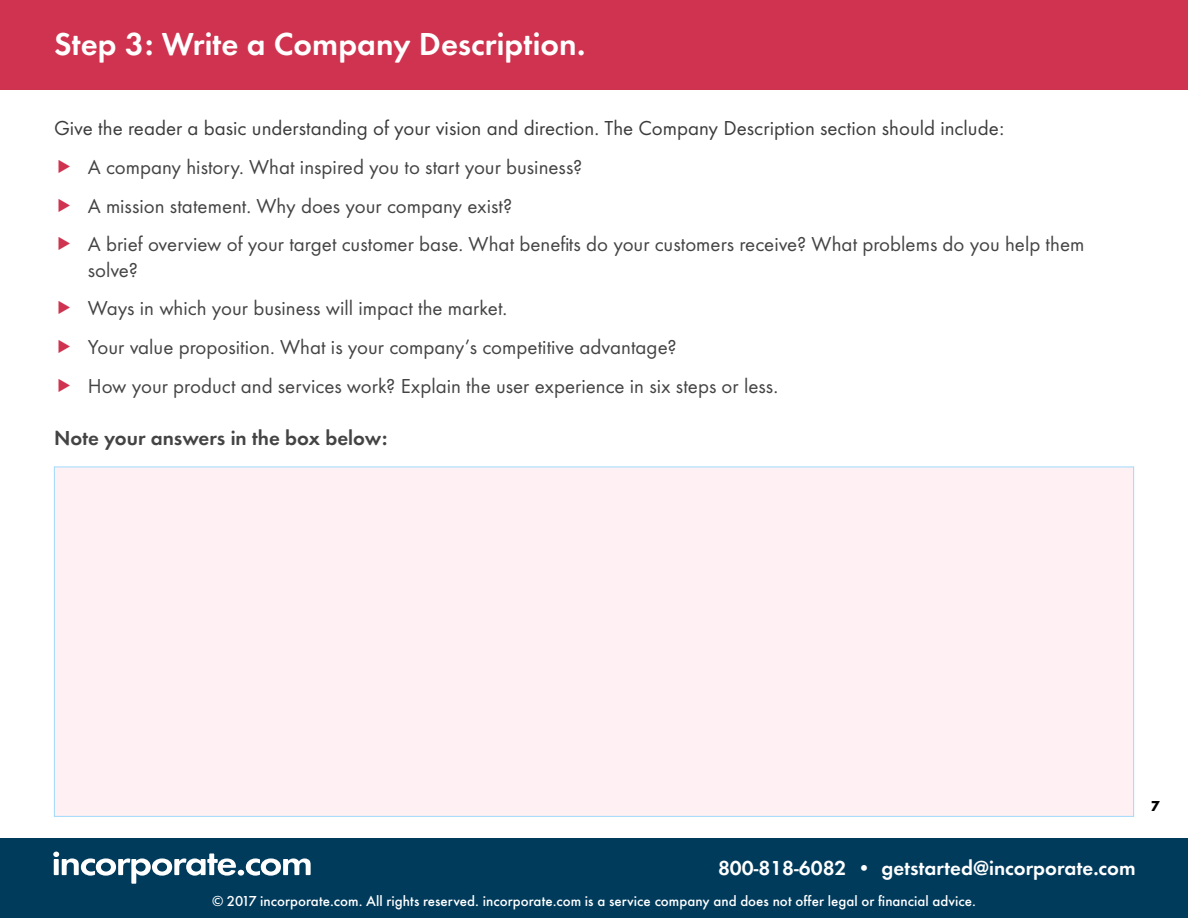
<style>
.page{position:relative;width:1188px;height:918px;background:#fff}
.page>*{position:absolute;margin:0;border:0;box-sizing:border-box;transform-origin:0 0}
.t1{font:600 33px "Futura Round";color:#fff}
.t2{font:21px/38.7px "Futura Round";color:#454444}
.t3{font:21px "Futura Round";color:#3d3c3d}
.t4{font:600 21px "Futura Round";color:#fff}
.t5{font:600 21px "Futura Round";color:#454444}
.t6{font:500 15px "Futura Round";color:#fff}
.t7{font:700 15px "Futura Round";color:#000}
</style>
<div class="page">
<div style="left:0;top:838px;width:1188px;height:80px;background:#003b5c"></div>
<svg style="left:53px;top:852px;width:258px;height:32px"></svg>
<div style="left:54px;top:467px;width:1080px;height:350px;background:#fff0f3;border:1px solid #a0dafa"></div>
<div style="left:0;top:0;width:1188px;height:90px;background:#cf334f"></div>
<h1 class="t1" style="left:54px;top:19px;width:533px">Step 3: Write a Company Description.</h1>
<p class="t3" style="left:54px;top:113px;width:952px">Give the reader a basic understanding of your vision and direction. The Company Description section should include:</p>
<p class="t2" style="left:88px;top:146px;width:998px">A company history. What inspired you to start your business?<br>A mission statement. Why does your company exist?<br>A brief overview of your target customer base. What benefits do your customers receive? What problems do you help them</p>
<p class="t2" style="left:88px;top:249px;width:692px">solve?<br>Ways in which your business will impact the market.<br>Your value proposition. What is your company’s competitive advantage?<br>How your product and services work? Explain the user experience in six steps or less.</p>
<p class="t5" style="left:54px;top:422px;width:335px">Note your answers in the box below:</p>
<p class="t7" style="left:1151px;top:795px;width:10px">7</p>
<p class="t4" style="left:718px;top:852px;width:419px">800-818-6082 • getstarted@incorporate.com</p>
<p class="t6" style="left:212px;top:890px;width:765px">© 2017 incorporate.com. All rights reserved. incorporate.com is a service company and does not offer legal or financial advice.</p>
</div>
